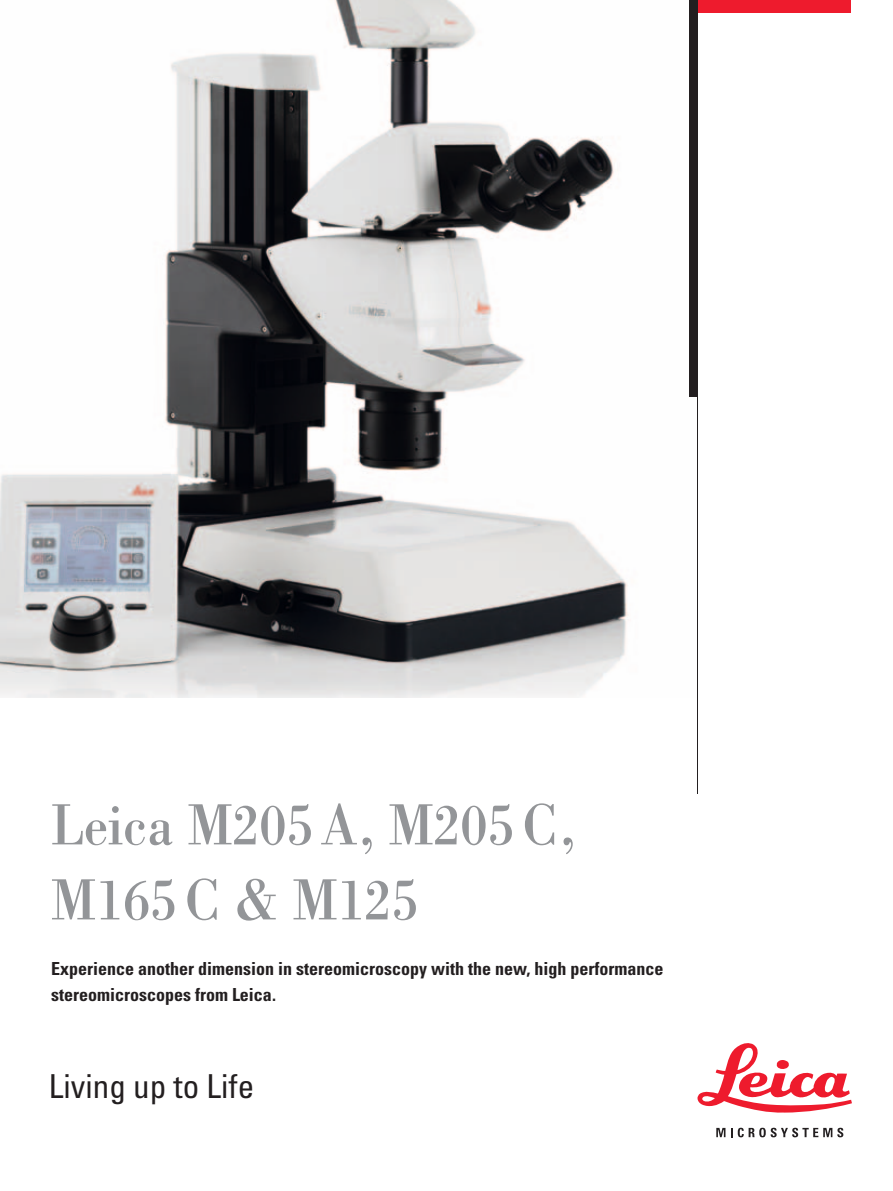
<style>
.page{position:relative;width:893px;height:1191px;background:#fff}
.page>*{position:absolute;margin:0;border:0;box-sizing:border-box;transform-origin:0 0}
.t1{font:60px/75px "Leicana";color:#939598}
.t2{font:condensed 33px "Univers";color:#231f20}
.t3{font:700 condensed 18px/26.2px "Univers LT Std";color:#231f20}
</style>
<div class="page">
<img style="left:0;top:0;width:628px;height:697px">
<div style="left:697px;top:0;width:153px;height:13px;background:#ee1b2d"></div>
<div style="left:689px;top:0;width:8px;height:397px;background:#231f20"></div>
<hr style="left:697px;top:0;width:1px;height:793px;background:#231f20">
<svg style="left:697px;top:1043px;width:155px;height:70px"></svg>
<svg style="left:716px;top:1127px;width:9px;height:10px"></svg>
<svg style="left:731px;top:1127px;width:112px;height:10px"></svg>
<h1 class="t1" style="left:51px;top:785px;width:527px">Leica M205A, M205C,<br>M165C &amp; M125</h1>
<p class="t3" style="left:51px;top:955px;width:614px">Experience another dimension in stereomicroscopy with the new, high performance stereomicroscopes from Leica.</p>
<h2 class="t2" style="left:49px;top:1065px;width:207px">Living up to Life</h2>
</div>
